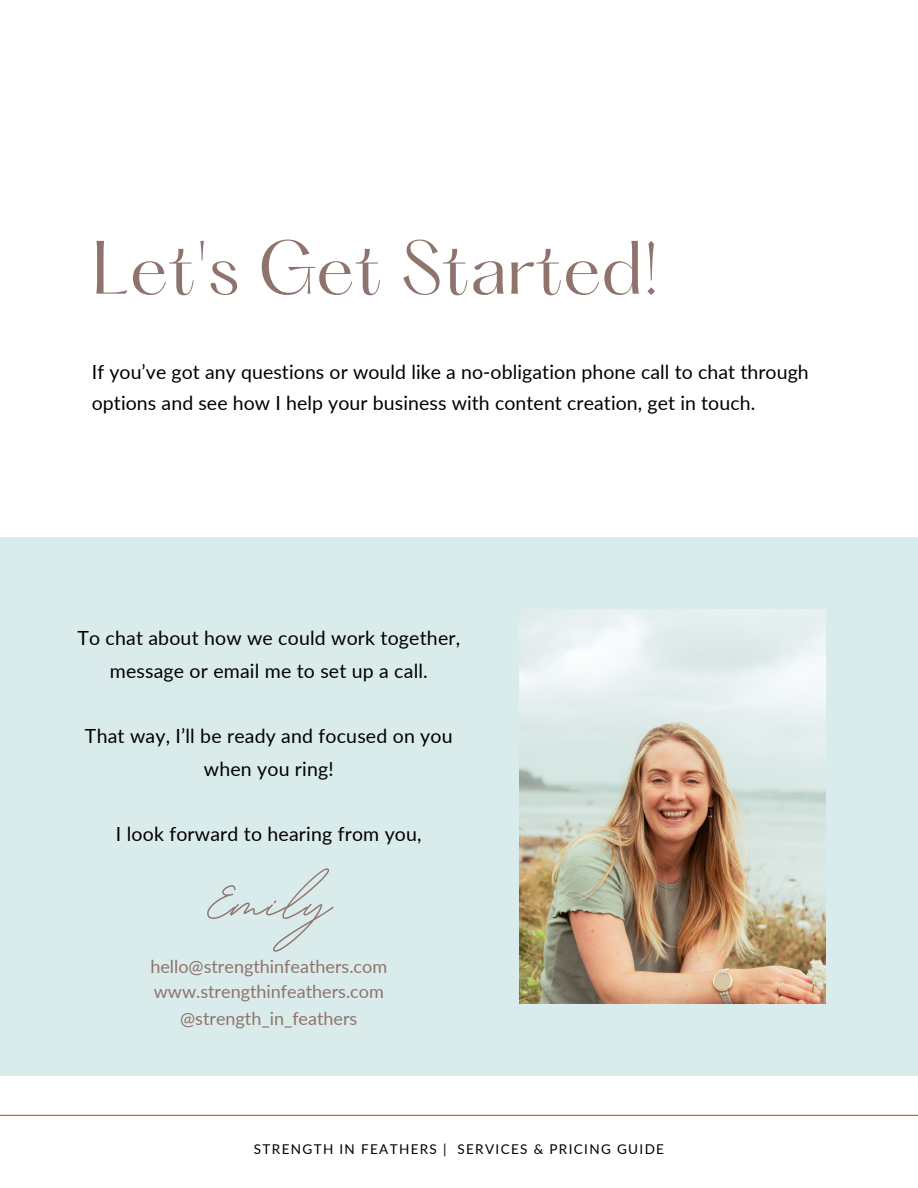
<style>
.page{position:relative;width:918px;height:1188px;background:#fff}
.page>*{position:absolute;margin:0;border:0;box-sizing:border-box;transform-origin:0 0}
.t1{font:700 90px "BD Script";letter-spacing:.015em;color:#8e746c}
.t2{font:66px "Hatton";letter-spacing:-.005em;color:#8e746c}
.t3{font:19.5px/32.7px "Lato";letter-spacing:.005em;color:#000;text-align:center}
.t4{font:18px/27px "Lato";color:#8e746c;text-align:center}
.t5{font:13.5px "Lato";letter-spacing:.1em;color:#000}
</style>
<div class="page">
<div style="left:0;top:537px;width:918px;height:539px;background:#daebeb"></div>
<img style="left:520px;top:609px;width:306px;height:394px">
<hr style="left:0;top:1115px;width:918px;height:1px;background:#b65d0b">
<h1 class="t2" style="left:92px;top:237px;width:569px">Let's Get Started!</h1>
<h3 class="t3" style="left:92px;top:357px;width:719px;line-height:30.3px;text-align:left">If you’ve got any questions or would like a no-obligation phone call to chat through options and see how I help your business with content creation, get in touch.</h3>
<h3 class="t3" style="left:77px;top:621px;width:384px">To chat about how we could work together, message or email me to set up a call.</h3>
<h3 class="t3" style="left:85px;top:719px;width:369px">That way, I’ll be ready and focused on you when you ring!</h3>
<h3 class="t3" style="left:116px;top:817px;width:307px">I look forward to hearing from you,</h3>
<h2 class="t1" style="left:207px;top:844px;width:126px">Emily</h2>
<h3 class="t4" style="left:150px;top:952px;width:238px">hello@strengthinfeathers.com</h3>
<h3 class="t4" style="left:154px;top:978px;width:232px">www.strengthinfeathers.com @strength_in_feathers</h3>
<p class="t5" style="left:254px;top:1141px;width:412px">STRENGTH IN FEATHERS | SERVICES &amp; PRICING GUIDE</p>
</div>
